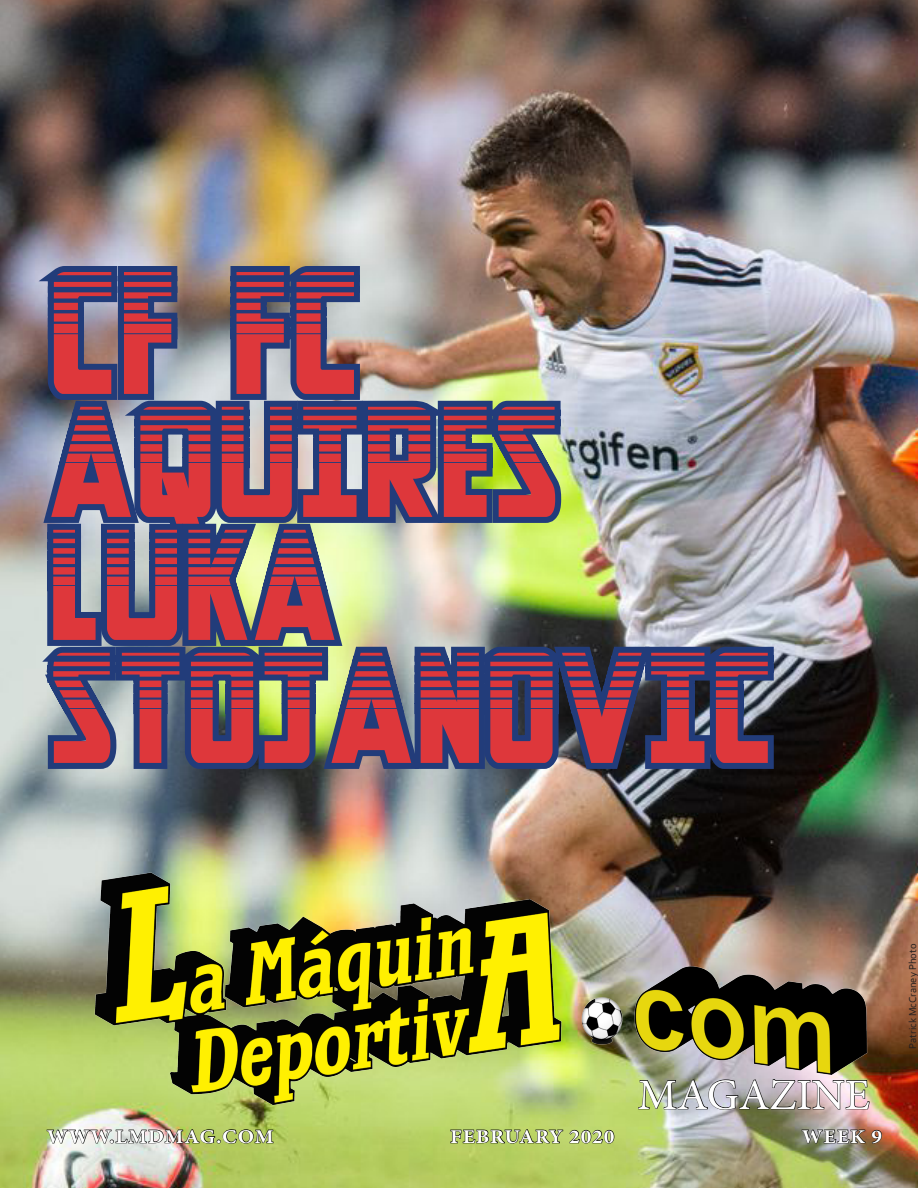
<style>
.page{position:relative;width:918px;height:1188px;background:#fff}
.page>*{position:absolute;margin:0;border:0;box-sizing:border-box;transform-origin:0 0}
.t1{font:171px "New Comic Title Halftone";color:#de373b}
.t2{font:154.5px/123px "New Comic Title Halftone";color:#de373b}
.t3{font:43.35px "Minion Pro";color:#fff}
.t4{font:700 19.5px "Minion Pro";letter-spacing:.04em;color:#fff;scale:1.1 1}
.t5{font:10.5px "Corbel";color:#231f20}
</style>
<div class="page">
<img style="left:0;top:0;width:918px;height:1188px">
<img style="left:23px;top:256px;width:757px;height:523px">
<img style="left:72px;top:825px;width:803px;height:325px">
<img style="left:47px;top:1129px;width:227px;height:15px">
<svg style="left:450px;top:1129px;width:113px;height:15px"></svg>
<svg style="left:569px;top:1130px;width:45px;height:14px"></svg>
<img style="left:638px;top:1079px;width:244px;height:109px">
<h1 class="t1" style="left:48px;top:250px;width:314px">CF FC</h1>
<h2 class="t2" style="left:48px;top:403px;width:727px">AQUIRES<br>LUKA<br>STOJANOVIC</h2>
<h3 class="t3" style="left:638px;top:1066px;width:234px">MAGAZINE</h3>
<p class="t4" style="left:47px;top:1123px;width:208px">WWW.LMDMAG.COM</p>
<p class="t4" style="left:450px;top:1123px;width:151px">FEBRUARY 2020</p>
<p class="t4" style="left:802px;top:1123px;width:74px">WEEK 9</p>
<p class="t5" style="left:906px;top:1049px;width:106px;rotate:-90deg">Patrick McCraney Photo</p>
</div>
